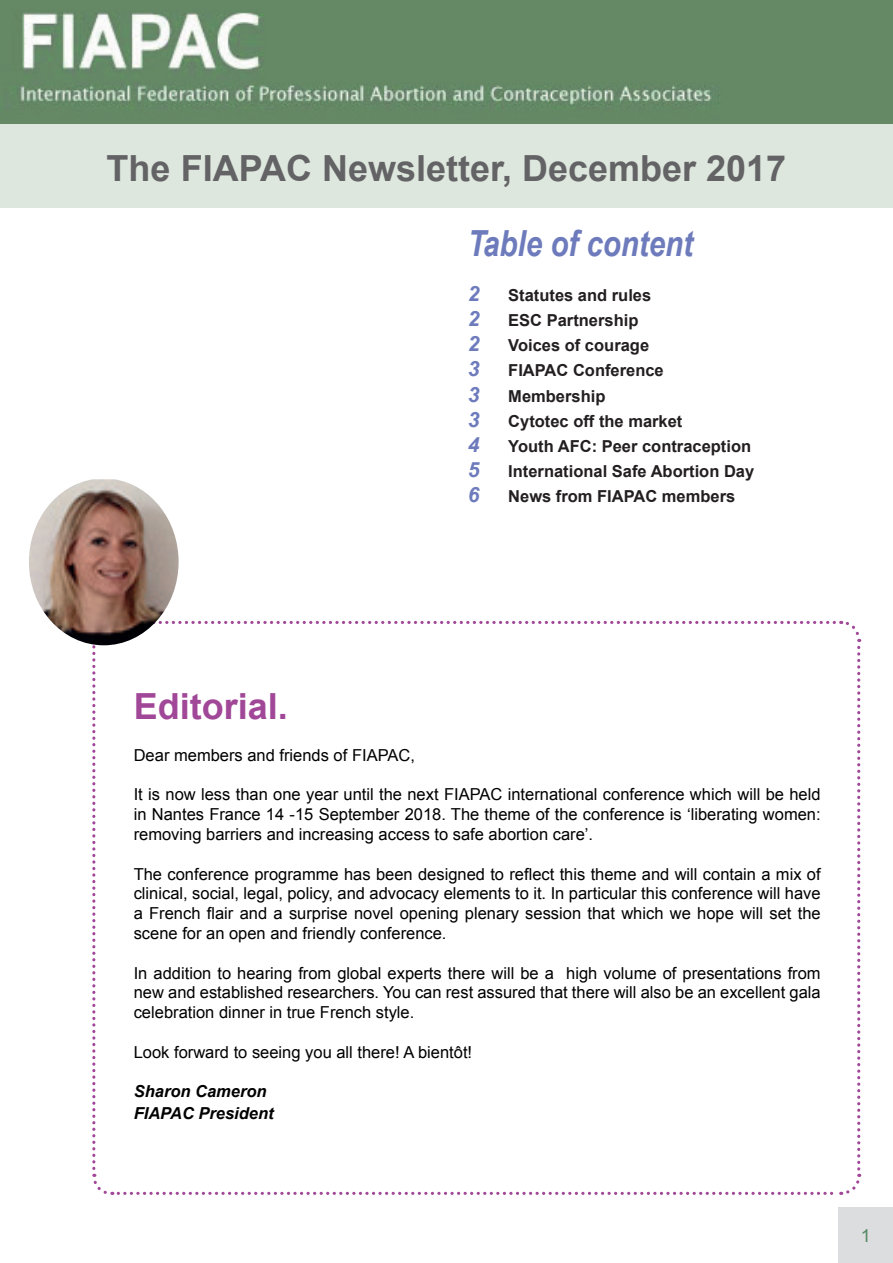
<style>
.page{position:relative;width:893px;height:1263px;background:#fff}
.page>*{position:absolute;margin:0;border:0;box-sizing:border-box;transform-origin:0 0}
.t1{font:700 36px "Arial";color:#636366}
.t2{font:italic 700 36px "Arial Narrow";color:#6d7bbc}
.t3{font:700 36px "Arial";color:#a14798}
.t4{font:italic 700 21px "Arial";color:#6d7bbc}
.t5{font:18px "Arial";color:#548a63}
.t6{font:16.5px/19.8px "Arial";color:#000;text-align:justify}
.t7{font:700 16.5px "Arial";color:#231f20}
.t8{font:italic 700 16.5px/21.6px "Arial";color:#000}
</style>
<div class="page">
<div style="left:839px;top:1208px;width:54px;height:55px;background:#dcdddf"></div>
<svg style="left:92px;top:620px;width:770px;height:575px"></svg>
<img style="left:0;top:0;width:893px;height:124px">
<div style="left:0;top:124px;width:893px;height:84px;background:#dee7de"></div>
<img style="left:29px;top:479px;width:150px;height:166px">
<h1 class="t1" style="left:107px;top:144px;width:681px">The FIAPAC Newsletter, December 2017</h1>
<h1 class="t2" style="left:468px;top:216px;width:227px">Table of content</h1>
<p class="t4" style="left:468px;top:280px;width:13px">2</p>
<p class="t7" style="left:508px;top:284px;width:145px">Statutes and rules</p>
<p class="t4" style="left:468px;top:305px;width:13px">2</p>
<p class="t7" style="left:508px;top:309px;width:132px">ESC Partnership</p>
<p class="t4" style="left:468px;top:330px;width:13px">2</p>
<p class="t7" style="left:508px;top:334px;width:142px">Voices of courage</p>
<p class="t4" style="left:468px;top:355px;width:13px">3</p>
<p class="t7" style="left:508px;top:360px;width:157px">FIAPAC Conference</p>
<p class="t4" style="left:468px;top:381px;width:13px">3</p>
<p class="t7" style="left:508px;top:385px;width:99px">Membership</p>
<p class="t4" style="left:468px;top:406px;width:13px">3</p>
<p class="t7" style="left:508px;top:410px;width:176px">Cytotec off the market</p>
<p class="t4" style="left:468px;top:431px;width:13px">4</p>
<p class="t7" style="left:508px;top:435px;width:244px">Youth AFC: Peer contraception</p>
<p class="t4" style="left:468px;top:456px;width:13px">5</p>
<p class="t7" style="left:508px;top:460px;width:248px">International Safe Abortion Day</p>
<p class="t4" style="left:468px;top:481px;width:13px">6</p>
<p class="t7" style="left:508px;top:486px;width:229px">News from FIAPAC members</p>
<h1 class="t3" style="left:134px;top:683px;width:156px">Editorial.</h1>
<p class="t6" style="left:134px;top:745px;width:283px">Dear members and friends of FIAPAC,</p>
<p class="t6" style="left:134px;top:785px;width:688px">It is now less than one year until the next FIAPAC international conference which will be held in Nantes France 14 -15 September 2018. The theme of the conference is ‘liberating women: removing barriers and increasing access to safe abortion care’.</p>
<p class="t6" style="left:134px;top:864px;width:688px">The conference programme has been designed to reflect this theme and will contain a mix of clinical, social, legal, policy, and advocacy elements to it. In particular this conference will have a French flair and a surprise novel opening plenary session that which we hope will set the scene for an open and friendly conference.</p>
<p class="t6" style="left:134px;top:963px;width:688px">In addition to hearing from global experts there will be a high volume of presentations from new and established researchers. You can rest assured that there will also be an excellent gala celebration dinner in true French style.</p>
<p class="t6" style="left:134px;top:1042px;width:340px">Look forward to seeing you all there! A bientôt!</p>
<p class="t8" style="left:134px;top:1081px;width:141px">Sharon Cameron<br>FIAPAC President</p>
<p class="t5" style="left:861px;top:1224px;width:12px">1</p>
</div>
